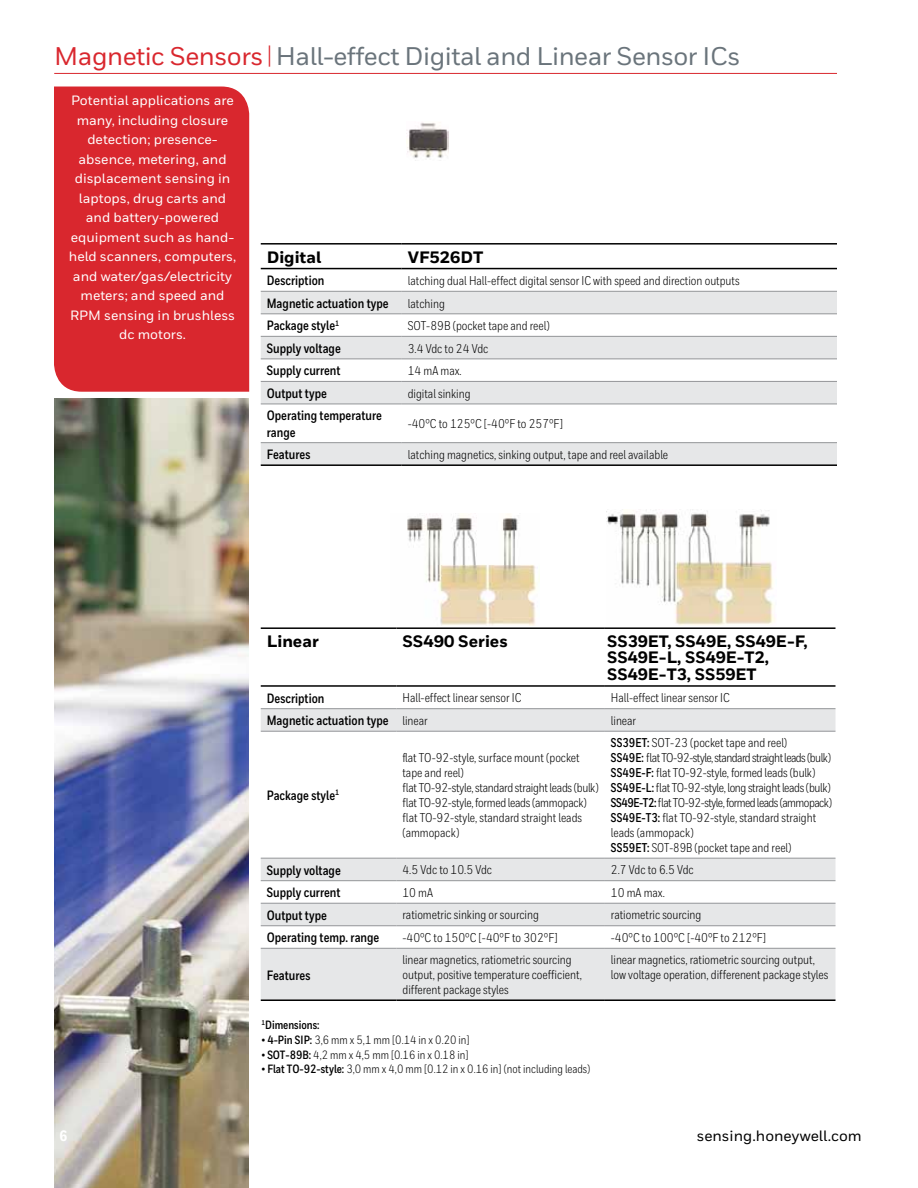
<style>
.page{position:relative;width:918px;height:1188px;background:#fff}
.page>*{position:absolute;margin:0;border:0;box-sizing:border-box;transform-origin:0 0}
.t1{font:500 25.5px "Honeywell Sans";letter-spacing:-.02em;color:#6a747b}
.t2{font:800 16.5px/16.5px "Honeywell Sans";color:#000}
.t3{font:500 15px "Honeywell Sans";color:#000}
.t4{font:800 15px "Honeywell Cond";color:#fff}
.t5{font:500 13.5px/19.5px "Honeywell Sans";color:#fff;text-align:center}
.t6{font:700 13.5px/16.2px "Honeywell Cond";color:#000}
.t7{font:12.75px/15px "Honeywell Cond";color:#000}
.t8{font:12px "Honeywell Cond";color:#000}
.t9{font:700 12px "Honeywell Cond";color:#000}
.s1{color:#d9272e}
.s2{font-family:"Honeywell Cond";font-weight:400;color:#d9272e}
.s3{font-weight:400;font-size:12.75px}
.s4{font-weight:700}
</style>
<div class="page">
<div style="left:54px;top:86px;width:196px;height:306px;background:#d9272e"></div>
<img style="left:54px;top:398px;width:194px;height:790px">
<hr style="left:54px;top:73px;width:783px;height:1px;background:#d9272e">
<img style="left:606px;top:510px;width:169px;height:115px">
<svg style="left:261px;top:292px;width:576px;height:172px;fill:#e6e7e8"></svg>
<hr style="left:261px;top:243px;width:141px;height:2px;background:#000">
<hr style="left:402px;top:243px;width:435px;height:2px;background:#000">
<hr style="left:261px;top:268px;width:141px;height:1px;background:#000">
<hr style="left:402px;top:268px;width:435px;height:1px;background:#000">
<hr style="left:261px;top:291px;width:141px;height:1px;background:#939598">
<hr style="left:402px;top:291px;width:435px;height:1px;background:#939598">
<hr style="left:261px;top:313px;width:141px;height:1px;background:#939598">
<hr style="left:402px;top:313px;width:435px;height:1px;background:#939598">
<hr style="left:261px;top:336px;width:141px;height:1px;background:#939598">
<hr style="left:402px;top:336px;width:435px;height:1px;background:#939598">
<hr style="left:261px;top:359px;width:141px;height:1px;background:#939598">
<hr style="left:402px;top:359px;width:435px;height:1px;background:#939598">
<hr style="left:261px;top:381px;width:141px;height:1px;background:#939598">
<hr style="left:402px;top:381px;width:435px;height:1px;background:#939598">
<hr style="left:261px;top:404px;width:141px;height:1px;background:#939598">
<hr style="left:402px;top:404px;width:435px;height:1px;background:#939598">
<hr style="left:261px;top:442px;width:141px;height:1px;background:#939598">
<hr style="left:402px;top:442px;width:435px;height:1px;background:#939598">
<hr style="left:261px;top:464px;width:141px;height:2px;background:#000">
<hr style="left:402px;top:464px;width:435px;height:2px;background:#000">
<svg style="left:261px;top:709px;width:575px;height:290px"></svg>
<hr style="left:261px;top:627px;width:135px;height:2px;background:#000">
<hr style="left:396px;top:627px;width:209px;height:2px;background:#000">
<hr style="left:605px;top:627px;width:231px;height:2px;background:#000">
<hr style="left:261px;top:685px;width:135px;height:2px;background:#000">
<hr style="left:396px;top:685px;width:209px;height:2px;background:#000">
<hr style="left:605px;top:685px;width:231px;height:2px;background:#000">
<hr style="left:261px;top:708px;width:135px;height:1px;background:#939598">
<hr style="left:396px;top:708px;width:209px;height:1px;background:#939598">
<hr style="left:605px;top:708px;width:231px;height:1px;background:#939598">
<hr style="left:261px;top:731px;width:135px;height:1px;background:#939598">
<hr style="left:396px;top:731px;width:209px;height:1px;background:#939598">
<hr style="left:605px;top:731px;width:231px;height:1px;background:#939598">
<hr style="left:261px;top:858px;width:135px;height:1px;background:#939598">
<hr style="left:396px;top:858px;width:209px;height:1px;background:#939598">
<hr style="left:605px;top:858px;width:231px;height:1px;background:#939598">
<hr style="left:261px;top:880px;width:135px;height:1px;background:#939598">
<hr style="left:396px;top:880px;width:209px;height:1px;background:#939598">
<hr style="left:605px;top:880px;width:231px;height:1px;background:#939598">
<hr style="left:261px;top:903px;width:135px;height:1px;background:#939598">
<hr style="left:396px;top:903px;width:209px;height:1px;background:#939598">
<hr style="left:605px;top:903px;width:231px;height:1px;background:#939598">
<hr style="left:261px;top:925px;width:135px;height:1px;background:#939598">
<hr style="left:396px;top:925px;width:209px;height:1px;background:#939598">
<hr style="left:605px;top:925px;width:231px;height:1px;background:#939598">
<hr style="left:261px;top:948px;width:135px;height:1px;background:#939598">
<hr style="left:396px;top:948px;width:209px;height:1px;background:#939598">
<hr style="left:605px;top:948px;width:231px;height:1px;background:#939598">
<hr style="left:261px;top:999px;width:135px;height:2px;background:#000">
<hr style="left:396px;top:999px;width:209px;height:2px;background:#000">
<hr style="left:605px;top:999px;width:231px;height:2px;background:#000">
<img style="left:407px;top:514px;width:132px;height:111px">
<img style="left:407px;top:122px;width:42px;height:36px">
<h1 class="t1" style="left:54px;top:41px;width:688px"><span class="s1">Magnetic Sensors</span> <span class="s2">|</span>Hall-effect Digital and Linear Sensor ICs</h1>
<p class="t5" style="left:69px;top:91px;width:169px">Potential applications are many, including closure detection; presence&shy;absence, metering, and displacement sensing in laptops, drug carts and and battery-powered equipment such as hand&shy;held scanners, computers, and water/gas/electricity meters; and speed and<br>RPM sensing in brushless dc motors.</p>
<p class="t2" style="left:267px;top:249px;width:56px">Digital</p>
<p class="t2" style="left:408px;top:249px;width:77px">VF526DT</p>
<p class="t6" style="left:267px;top:273px;width:59px">Description</p>
<p class="t7" style="left:408px;top:273px;width:333px">latching dual Hall-effect digital sensor IC with speed and direction outputs</p>
<p class="t6" style="left:267px;top:295px;width:123px">Magnetic actuation type</p>
<p class="t7" style="left:408px;top:296px;width:39px">latching</p>
<p class="t6" style="left:267px;top:318px;width:74px">Package style<sup>1</sup></p>
<p class="t7" style="left:408px;top:318px;width:144px">SOT-89B (pocket tape and reel)</p>
<p class="t6" style="left:267px;top:340px;width:76px">Supply voltage</p>
<p class="t7" style="left:408px;top:341px;width:82px">3.4 Vdc to 24 Vdc</p>
<p class="t6" style="left:267px;top:363px;width:75px">Supply current</p>
<p class="t7" style="left:408px;top:363px;width:55px">14 mA max.</p>
<p class="t6" style="left:267px;top:385px;width:62px">Output type</p>
<p class="t7" style="left:408px;top:386px;width:64px">digital sinking</p>
<p class="t6" style="left:267px;top:408px;width:117px">Operating temperature range</p>
<p class="t7" style="left:408px;top:416px;width:157px">-40°C to 125°C [-40°F to 257°F]</p>
<p class="t6" style="left:267px;top:447px;width:45px">Features</p>
<p class="t7" style="left:408px;top:447px;width:262px">latching magnetics, sinking output, tape and reel available</p>
<p class="t2" style="left:267px;top:634px;width:54px">Linear</p>
<p class="t2" style="left:402px;top:634px;width:107px">SS490 Series</p>
<p class="t2" style="left:607px;top:634px;width:202px">SS39ET, SS49E, SS49E-F,<br>SS49E-L, SS49E-T2,<br>SS49E-T3, SS59ET</p>
<p class="t6" style="left:267px;top:690px;width:59px">Description</p>
<p class="t7" style="left:402px;top:691px;width:120px">Hall-effect linear sensor IC</p>
<p class="t7" style="left:611px;top:691px;width:120px">Hall-effect linear sensor IC</p>
<p class="t6" style="left:267px;top:713px;width:162px">Magnetic actuation type <span class="s3">linear</span></p>
<p class="t7" style="left:611px;top:713px;width:27px">linear</p>
<p class="t6" style="left:267px;top:787px;width:74px">Package style<sup>1</sup></p>
<p class="t7" style="left:402px;top:750px;width:198px">flat TO-92-style, surface mount (pocket tape and reel)<br>flat TO-92-style, standard straight leads (bulk) flat TO-92-style, formed leads (ammopack) flat TO-92-style, standard straight leads (ammopack)</p>
<p class="t7" style="left:611px;top:735px;width:223px"><span class="s4">SS39ET:</span> SOT-23 (pocket tape and reel)<br><span class="s4">SS49E:</span> flat TO-92-style, standard straight leads (bulk)<br><span class="s4">SS49E-F:</span> flat TO-92-style, formed leads (bulk)<br><span class="s4">SS49E-L:</span> flat TO-92-style, long straight leads (bulk)<br><span class="s4">SS49E-T2:</span> flat TO-92-style, formed leads (ammopack)<br><span class="s4">SS49E-T3:</span> flat TO-92-style, standard straight leads (ammopack)<br><span class="s4">SS59ET:</span> SOT-89B (pocket tape and reel)</p>
<p class="t6" style="left:267px;top:862px;width:76px">Supply voltage</p>
<p class="t7" style="left:402px;top:863px;width:91px">4.5 Vdc to 10.5 Vdc</p>
<p class="t7" style="left:611px;top:863px;width:84px">2.7 Vdc to 6.5 Vdc</p>
<p class="t6" style="left:267px;top:885px;width:75px">Supply current</p>
<p class="t7" style="left:402px;top:885px;width:32px">10 mA</p>
<p class="t7" style="left:611px;top:885px;width:55px">10 mA max.</p>
<p class="t6" style="left:267px;top:907px;width:62px">Output type</p>
<p class="t7" style="left:402px;top:908px;width:138px">ratiometric sinking or sourcing</p>
<p class="t7" style="left:611px;top:908px;width:92px">ratiometric sourcing</p>
<p class="t6" style="left:267px;top:930px;width:114px">Operating temp. range</p>
<p class="t7" style="left:402px;top:930px;width:157px">-40°C to 150°C [-40°F to 302°F]</p>
<p class="t7" style="left:611px;top:930px;width:157px">-40°C to 100°C [-40°F to 212°F]</p>
<p class="t6" style="left:267px;top:967px;width:45px">Features</p>
<p class="t7" style="left:402px;top:952px;width:181px">linear magnetics, ratiometric sourcing output, positive temperature coefficient, different package styles</p>
<p class="t7" style="left:611px;top:952px;width:219px">linear magnetics, ratiometric sourcing output, low voltage operation, differenent package styles</p>
<p class="t9" style="left:261px;top:1018px;width:60px"><sup>1</sup>Dimensions:</p>
<p class="t8" style="left:261px;top:1033px;width:210px">• <span class="s4">4-Pin SIP:</span> 3,6 mm x 5,1 mm [0.14 in x 0.20 in]</p>
<p class="t8" style="left:261px;top:1047px;width:209px">• <span class="s4">SOT-89B:</span> 4,2 mm x 4,5 mm [0.16 in x 0.18 in]</p>
<p class="t8" style="left:261px;top:1062px;width:331px">• <span class="s4">Flat TO-92-style:</span> 3,0 mm x 4,0 mm [0.12 in x 0.16 in] (not including leads)</p>
<p class="t4" style="left:59px;top:1127px;width:10px">6</p>
<p class="t3" style="left:697px;top:1127px;width:167px">sensing.honeywell.com</p>
</div>
